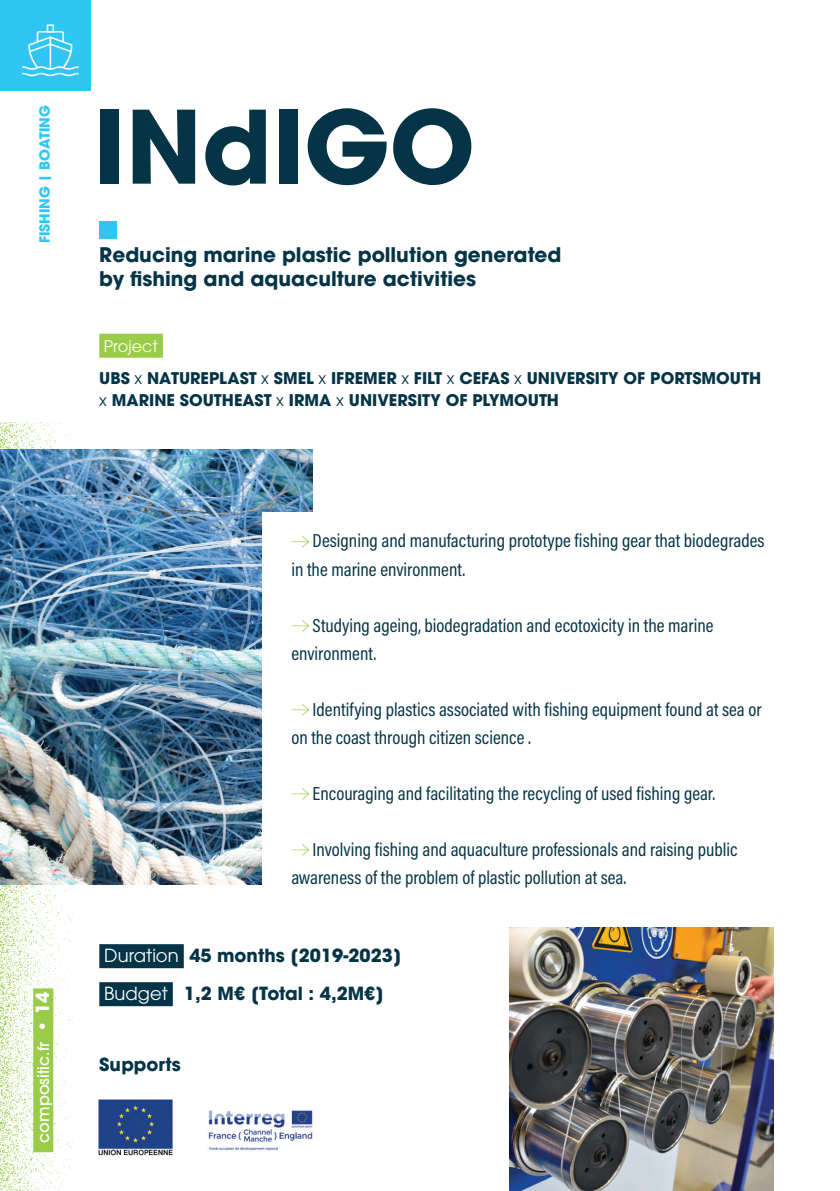
<style>
.page{position:relative;width:840px;height:1191px;background:#fff}
.page>*{position:absolute;margin:0;border:0;box-sizing:border-box;transform-origin:0 0}
.t1{font:700 100px "ITC Avant Garde Pro";color:#043446}
.t2{font:700 20px/24px "ITC Avant Garde Pro";color:#043446}
.t3{font:19px/28px "Acumin Pro Cond";color:#043446}
.t4{font:700 18px/38px "ITC Avant Garde Pro";color:#043446}
.t5{font:700 16px/32px "ITC Avant Garde Pro";color:#043446}
.t6{font:500 16px "ITC Avant Garde Pro";color:#fff}
.t7{font:700 14px "ITC Avant Garde Pro";color:#30c5f3}
.s1{font-weight:400;color:#fff}
.s2{font-weight:400}
.s3{font-weight:700;font-size:18px}
</style>
<div class="page">
<svg style="left:0;top:422px;width:75px;height:769px"></svg>
<div style="left:0;top:0;width:90px;height:90px;background:#30c5f3"></div>
<div style="left:99px;top:221px;width:17px;height:17px;background:#30c5f3"></div>
<img style="left:0;top:449px;width:312px;height:435px">
<div style="left:99px;top:334px;width:64px;height:24px;background:#9acb49"></div>
<div style="left:33px;top:988px;width:20px;height:164px;background:#9acb49"></div>
<div style="left:262px;top:512px;width:404px;height:415px;background:#fff"></div>
<svg style="left:291px;top:536px;width:18px;height:11px"></svg>
<svg style="left:291px;top:620px;width:18px;height:11px"></svg>
<svg style="left:291px;top:704px;width:18px;height:11px"></svg>
<svg style="left:291px;top:788px;width:18px;height:11px"></svg>
<svg style="left:291px;top:844px;width:18px;height:11px"></svg>
<div style="left:99px;top:944px;width:85px;height:24px;background:#043446"></div>
<div style="left:99px;top:982px;width:74px;height:24px;background:#043446"></div>
<img style="left:509px;top:927px;width:263px;height:264px">
<svg style="left:22px;top:24px;width:57px;height:52px"></svg>
<img style="left:208px;top:1110px;width:105px;height:41px">
<img style="left:98px;top:1099px;width:75px;height:56px">
<p class="t7" style="left:35px;top:243px;width:140px;rotate:-90deg">FISHING | BOATING</p>
<h1 class="t1" style="left:94px;top:80px;width:382px">INdIGO</h1>
<p class="t2" style="left:99px;top:243px;width:463px">Reducing marine plastic pollution generated by fishing and aquaculture activities</p>
<p class="t5" style="left:99px;top:330px;width:663px"><span class="s1">Project<br></span>UBS <span class="s2">x</span> NATUREPLAST <span class="s2">x</span> SMEL <span class="s2">x</span> IFREMER <span class="s2">x</span> FILT <span class="s2">x</span> CEFAS <span class="s2">x</span> UNIVERSITY OF PORTSMOUTH</p>
<p class="t5" style="left:99px;top:384px;width:461px"><span class="s2">x</span> MARINE SOUTHEAST <span class="s2">x</span> IRMA <span class="s2">x</span> UNIVERSITY OF PLYMOUTH</p>
<p class="t6" style="left:33px;top:1142px;width:153px;rotate:-90deg">compositic.fr <span class="s3">• 14</span></p>
<p class="t3" style="left:291px;top:526px;width:474px;text-indent:21px">Designing and manufacturing prototype fishing gear that biodegrades in the marine environment.</p>
<p class="t3" style="left:291px;top:610px;width:423px;text-indent:21px">Studying ageing, biodegradation and ecotoxicity in the marine environment.</p>
<p class="t3" style="left:291px;top:694px;width:471px;text-indent:21px">Identifying plastics associated with fishing equipment found at sea or on the coast through citizen science .</p>
<p class="t3" style="left:312px;top:778px;width:404px">Encouraging and facilitating the recycling of used fishing gear.</p>
<p class="t3" style="left:291px;top:834px;width:447px;text-indent:21px">Involving fishing and aquaculture professionals and raising public awareness of the problem of plastic pollution at sea.</p>
<p class="t4" style="left:104px;top:936px;width:298px"><span class="s1">Duration</span> 45 months [2019-2023]<br><span class="s1">Budget</span> 1,2 M€ [Total : 4,2M€]</p>
<p class="t4" style="left:99px;top:1044px;width:83px">Supports</p>
</div>
